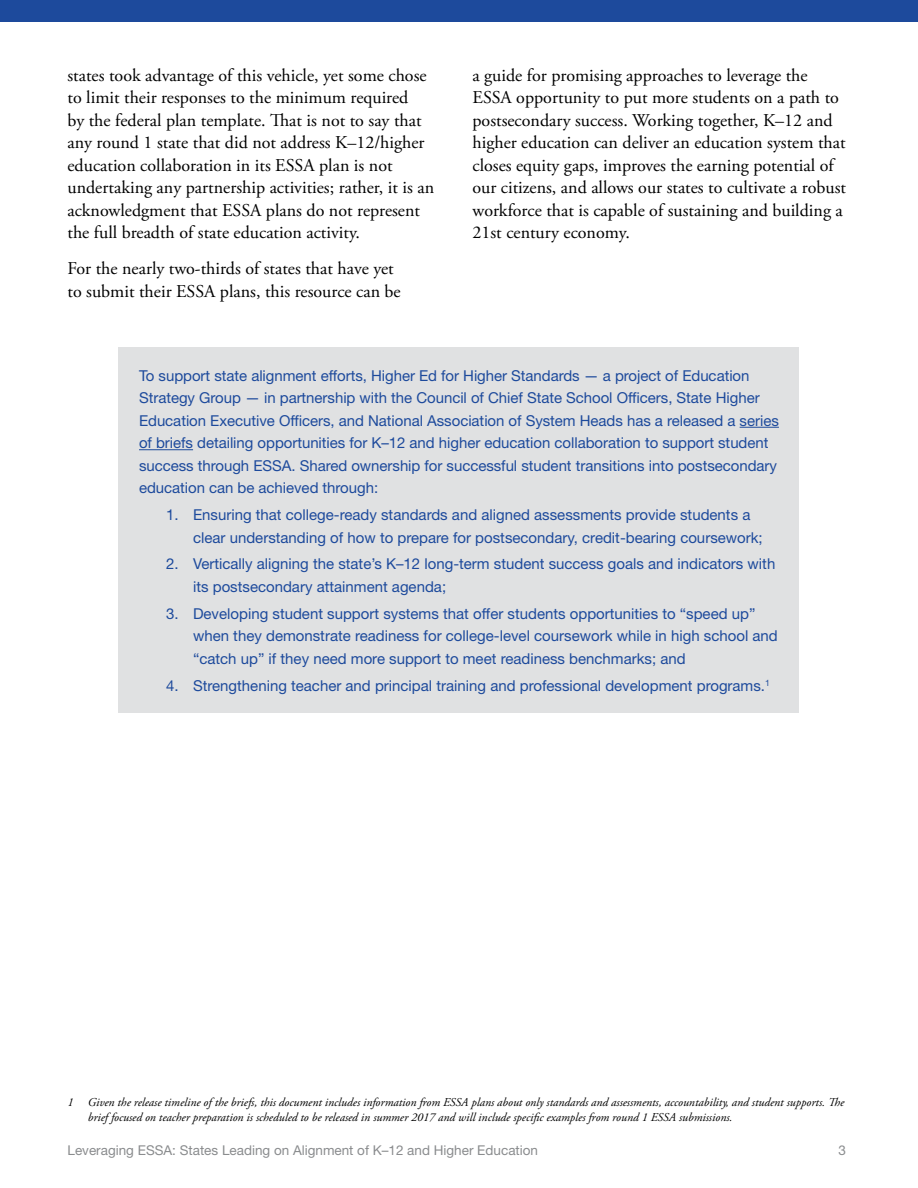
<style>
.page{position:relative;width:918px;height:1188px;background:#fff}
.page>*{position:absolute;margin:0;border:0;box-sizing:border-box;transform-origin:0 0}
.t1{font:18px/22.5px "Adobe Garamond Pro";color:#000}
.t2{font:15px/22.5px "Helvetica Neue LT Std";color:#1d4a9c}
.t3{font:13.5px "Helvetica Neue LT Std";color:#8a8c8e}
.t4{font:italic 12px/14.4px "Adobe Garamond Pro";color:#000}
</style>
<div class="page">
<div style="left:0;top:0;width:918px;height:22px;background:#1d4a9c"></div>
<div style="left:119px;top:348px;width:680px;height:365px;background:#e0e1e2"></div>
<hr style="left:740px;top:427px;width:39px;height:1px;background:#1d4a9c">
<hr style="left:139px;top:449px;width:54px;height:1px;background:#1d4a9c">
<p class="t1" style="left:68px;top:64px;width:368px">states took advantage of this vehicle, yet some chose to limit their responses to the minimum required<br>by the federal plan template. That is not to say that any round 1 state that did not address K–12/higher education collaboration in its ESSA plan is not undertaking any partnership activities; rather, it is an acknowledgment that ESSA plans do not represent the full breadth of state education activity.</p>
<p class="t1" style="left:68px;top:258px;width:335px">For the nearly two-thirds of states that have yet to submit their ESSA plans, this resource can be</p>
<p class="t1" style="left:472px;top:64px;width:375px">a guide for promising approaches to leverage the ESSA opportunity to put more students on a path to postsecondary success. Working together, K–12 and higher education can deliver an education system that closes equity gaps, improves the earning potential of our citizens, and allows our states to cultivate a robust workforce that is capable of sustaining and building a 21st century economy.</p>
<p class="t2" style="left:139px;top:364px;width:641px">To support state alignment efforts, Higher Ed for Higher Standards — a project of Education Strategy Group — in partnership with the Council of Chief State School Officers, State Higher Education Executive Officers, and National Association of System Heads has a released a series of briefs detailing opportunities for K–12 and higher education collaboration to support student success through ESSA. Shared ownership for successful student transitions into postsecondary education can be achieved through:</p>
<p class="t2" style="left:193px;top:503px;width:571px;text-indent:-27px">1. Ensuring that college-ready standards and aligned assessments provide students a clear understanding of how to prepare for postsecondary, credit-bearing coursework;</p>
<p class="t2" style="left:193px;top:553px;width:584px;text-indent:-27px">2. Vertically aligning the state’s K–12 long-term student success goals and indicators with its postsecondary attainment agenda;</p>
<p class="t2" style="left:193px;top:602px;width:586px;text-indent:-27px">3. Developing student support systems that offer students opportunities to “speed up” when they demonstrate readiness for college-level coursework while in high school and “catch up” if they need more support to meet readiness benchmarks; and</p>
<p class="t2" style="left:166px;top:674px;width:605px">4. Strengthening teacher and principal training and professional development programs.<sup>1</sup></p>
<p class="t4" style="left:88px;top:1095px;width:758px;text-indent:-20px">1 Given the release timeline of the briefs, this document includes information from ESSA plans about only standards and assessments, accountability, and student supports. The brief focused on teacher preparation is scheduled to be released in summer 2017 and will include specific examples from round 1 ESSA submissions.</p>
<p class="t3" style="left:68px;top:1142px;width:472px">Leveraging ESSA: States Leading on Alignment of K–12 and Higher Education</p>
<p class="t3" style="left:838px;top:1142px;width:9px">3</p>
</div>
